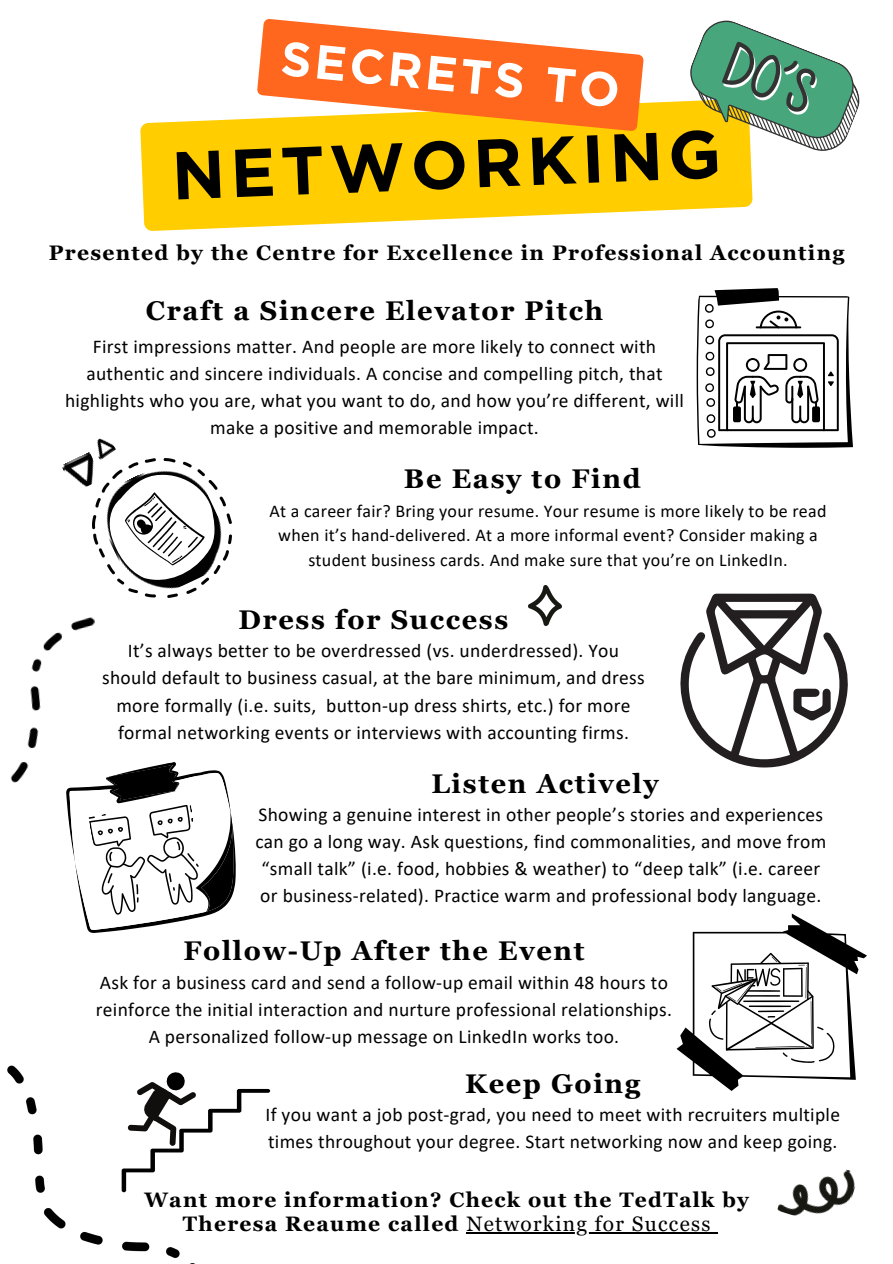
<style>
.page{position:relative;width:893px;height:1264px;background:#fff}
.page>*{position:absolute;margin:0;border:0;box-sizing:border-box;transform-origin:0 0}
.t1{font:700 67.5px "Gotham";color:#000}
.t2{font:700 48px "Gotham";color:#fff}
.t3{font:700 27px "Georgia Pro";letter-spacing:.065em;color:#000}
.t4{font:700 21px/23.7px "Georgia Pro";letter-spacing:.06em;color:#000;text-align:center}
.t5{font:19.5px/27px "Calibri";letter-spacing:.015em;color:#000;text-align:center}
.t6{font:18px/24.8px "Calibri";letter-spacing:.015em;color:#000;text-align:center}
.s1{font-weight:400}
</style>
<div class="page">
<img style="left:92px;top:458px;width:140px;height:140px">
<svg style="left:140px;top:101px;width:612px;height:130px;fill:#ffcd00"></svg>
<svg style="left:696px;top:288px;width:157px;height:160px"></svg>
<img style="left:10px;top:617px;width:85px;height:166px">
<svg style="left:108px;top:473px;width:108px;height:111px"></svg>
<img style="left:97px;top:438px;width:19px;height:22px">
<img style="left:62px;top:451px;width:40px;height:41px">
<svg style="left:64px;top:761px;width:172px;height:172px"></svg>
<svg style="left:676px;top:913px;width:191px;height:177px"></svg>
<svg style="left:676px;top:20px;width:184px;height:141px"></svg>
<img style="left:777px;top:1169px;width:79px;height:47px">
<img style="left:528px;top:586px;width:33px;height:39px">
<img style="left:7px;top:1065px;width:173px;height:193px">
<svg style="left:680px;top:593px;width:168px;height:175px"></svg>
<svg style="left:122px;top:1071px;width:148px;height:121px"></svg>
<svg style="left:257px;top:19px;width:387px;height:112px"></svg>
<hr style="left:466px;top:1231px;width:245px;height:1px;background:#000">
<p class="t2" style="left:284px;top:28px;width:341px;rotate:6deg">SECRETS TO</p>
<p class="t1" style="left:170px;top:133px;width:551px;rotate:-2deg">NETWORKING</p>
<p class="t4" style="left:49px;top:241px;width:797px">Presented by the Centre for Excellence in Professional Accounting</p>
<p class="t3" style="left:146px;top:295px;width:459px">Craft a Sincere Elevator Pitch</p>
<p class="t5" style="left:65px;top:334px;width:620px">First impressions matter. And people are more likely to connect with authentic and sincere individuals. A concise and compelling pitch, that highlights who you are, what you want to do, and how you’re different, will make a positive and memorable impact.</p>
<p class="t3" style="left:404px;top:463px;width:238px">Be Easy to Find</p>
<p class="t6" style="left:269px;top:499px;width:558px">At a career fair? Bring your resume. Your resume is more likely to be read when it’s hand-delivered. At a more informal event? Consider making a student business cards. And make sure that you’re on LinkedIn.</p>
<p class="t3" style="left:238px;top:604px;width:271px">Dress for Success</p>
<p class="t5" style="left:102px;top:639px;width:544px">It’s always better to be overdressed (vs. underdressed). You should default to business casual, at the bare minimum, and dress more formally (i.e. suits, button-up dress shirts, etc.) for more formal networking events or interviews with accounting firms.</p>
<p class="t3" style="left:431px;top:768px;width:229px">Listen Actively</p>
<p class="t5" style="left:255px;top:802px;width:572px">Showing a genuine interest in other people’s stories and experiences can go a long way. Ask questions, find commonalities, and move from “small talk” (i.e. food, hobbies &amp; weather) to “deep talk” (i.e. career or business-related). Practice warm and professional body language.</p>
<p class="t3" style="left:183px;top:935px;width:402px">Follow-Up After the Event</p>
<p class="t5" style="left:96px;top:970px;width:577px">Ask for a business card and send a follow-up email within 48 hours to reinforce the initial interaction and nurture professional relationships.<br>A personalized follow-up message on LinkedIn works too.</p>
<p class="t3" style="left:465px;top:1068px;width:177px">Keep Going</p>
<p class="t5" style="left:265px;top:1102px;width:576px;text-align:left">If you want a job post-grad, you need to meet with recruiters multiple times throughout your degree. Start networking now and keep going.</p>
<p class="t4" style="left:144px;top:1187px;width:606px">Want more information? Check out the TedTalk by<br>Theresa Reaume called <span class="s1">Networking for Success</span></p>
</div>
